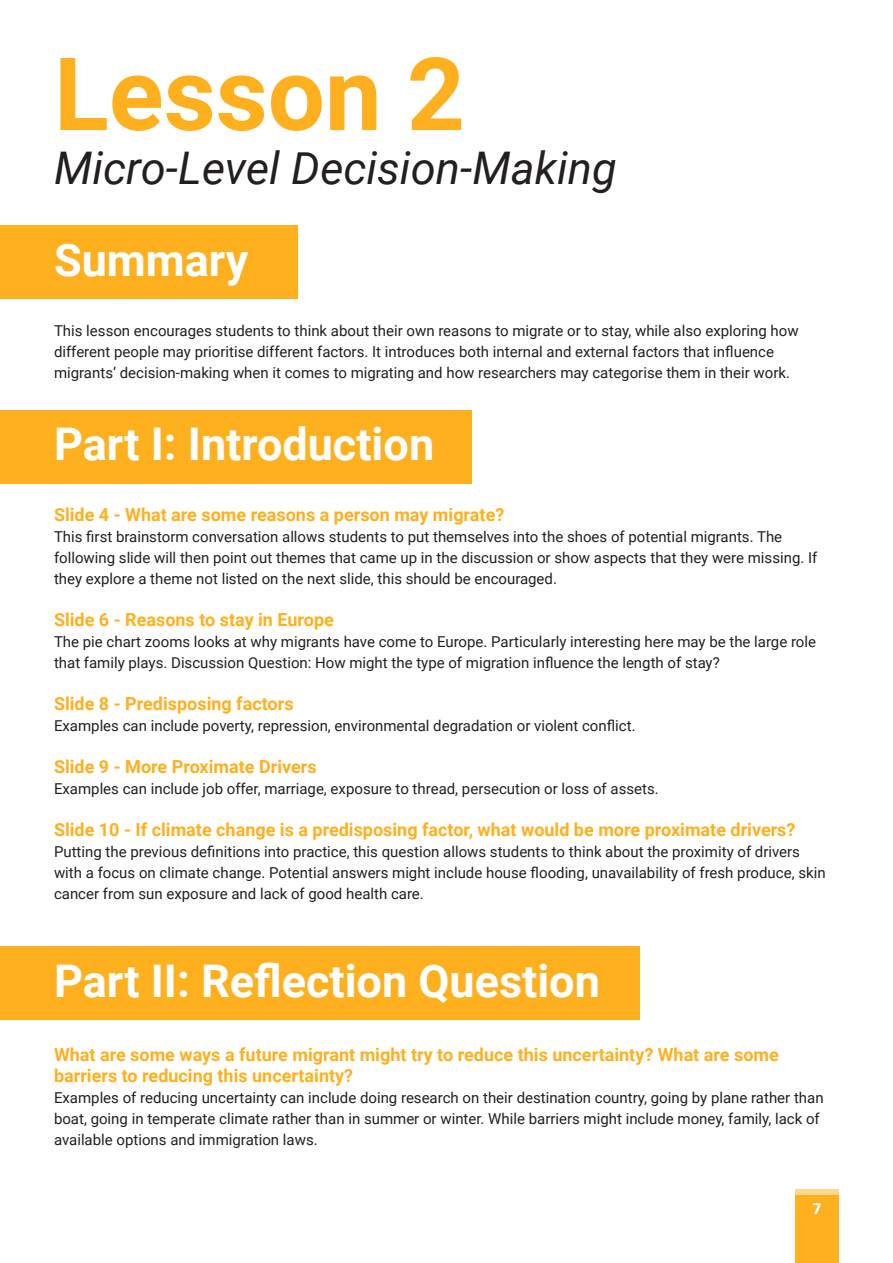
<style>
.page{position:relative;width:893px;height:1263px;background:#fff}
.page>*{position:absolute;margin:0;border:0;box-sizing:border-box;transform-origin:0 0}
.Heading_2_-_White{font:700 101.25px "Roboto";color:#ffb01f}
.Heading_2_-_White-2{font:700 45px "Roboto";color:#fff}
.Heading_2_-_White-3{font:italic 45px "Roboto";color:#231f20}
.Heading_3_-_Yellow{font:700 18px/21px "Roboto";color:#ffb01f}
.Heading_3_-_Yellow-2{font:15px/21px "Roboto";color:#231f20}
.t1{font:900 15px "Roboto";color:#fff}
</style>
<div class="page">
<div style="left:795px;top:1195px;width:44px;height:68px;background:#ffb01f"></div>
<div style="left:795px;top:1189px;width:44px;height:6px;background:#ffd78f"></div>
<div style="left:0;top:225px;width:297px;height:74px;background:#ffb01f"></div>
<div style="left:0;top:410px;width:472px;height:74px;background:#ffb01f"></div>
<div style="left:0;top:946px;width:639px;height:74px;background:#ffb01f"></div>
<p class="Heading_2_-_White" style="left:54px;top:23px;width:412px">Lesson 2</p>
<p class="Heading_2_-_White-3" style="left:54px;top:137px;width:564px">Micro-Level Decision-Making</p>
<p class="Heading_2_-_White-2" style="left:54px;top:228px;width:196px">Summary</p>
<p class="Heading_3_-_Yellow-2" style="left:54px;top:320px;width:746px">This lesson encourages students to think about their own reasons to migrate or to stay, while also exploring how different people may prioritise different factors. It introduces both internal and external factors that influence migrants’ decision-making when it comes to migrating and how researchers may categorise them in their work.</p>
<p class="Heading_2_-_White-2" style="left:54px;top:413px;width:382px">Part I: Introduction</p>
<p class="Heading_3_-_Yellow" style="left:54px;top:503px;width:452px">Slide 4 - What are some reasons a person may migrate?</p>
<p class="Heading_3_-_Yellow-2" style="left:54px;top:525px;width:765px">This first brainstorm conversation allows students to put themselves into the shoes of potential migrants. The following slide will then point out themes that came up in the discussion or show aspects that they were missing. If they explore a theme not listed on the next slide, this should be encouraged.</p>
<p class="Heading_3_-_Yellow" style="left:54px;top:608px;width:281px">Slide 6 - Reasons to stay in Europe</p>
<p class="Heading_3_-_Yellow-2" style="left:54px;top:630px;width:764px">The pie chart zooms looks at why migrants have come to Europe. Particularly interesting here may be the large role that family plays. Discussion Question: How might the type of migration influence the length of stay?</p>
<p class="Heading_3_-_Yellow" style="left:54px;top:692px;width:241px">Slide 8 - Predisposing factors</p>
<p class="Heading_3_-_Yellow-2" style="left:54px;top:714px;width:583px">Examples can include poverty, repression, environmental degradation or violent conflict.</p>
<p class="Heading_3_-_Yellow" style="left:54px;top:755px;width:264px">Slide 9 - More Proximate Drivers</p>
<p class="Heading_3_-_Yellow-2" style="left:54px;top:777px;width:606px">Examples can include job offer, marriage, exposure to thread, persecution or loss of assets.</p>
<p class="Heading_3_-_Yellow" style="left:54px;top:818px;width:743px">Slide 10 - If climate change is a predisposing factor, what would be more proximate drivers?</p>
<p class="Heading_3_-_Yellow-2" style="left:54px;top:840px;width:773px">Putting the previous definitions into practice, this question allows students to think about the proximity of drivers with a focus on climate change. Potential answers might include house flooding, unavailability of fresh produce, skin cancer from sun exposure and lack of good health care.</p>
<p class="Heading_2_-_White-2" style="left:54px;top:949px;width:547px">Part II: Reflection Question</p>
<p class="Heading_3_-_Yellow" style="left:54px;top:1043px;width:726px">What are some ways a future migrant might try to reduce this uncertainty? What are some barriers to reducing this uncertainty?</p>
<p class="Heading_3_-_Yellow-2" style="left:54px;top:1086px;width:771px">Examples of reducing uncertainty can include doing research on their destination country, going by plane rather than boat, going in temperate climate rather than in summer or winter. While barriers might include money, family, lack of available options and immigration laws.</p>
<p class="t1" style="left:813px;top:1198px;width:10px">7</p>
</div>
